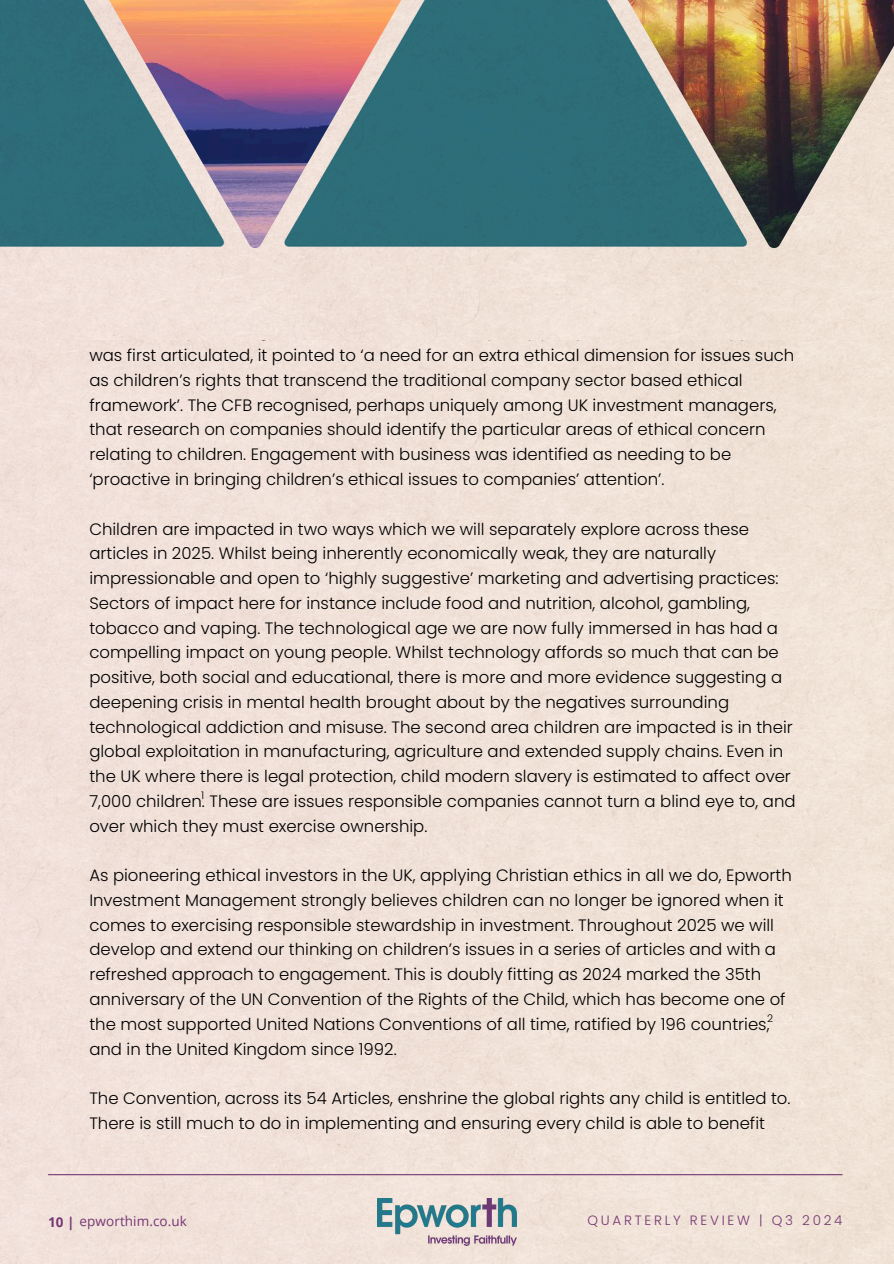
<style>
.page{position:relative;width:894px;height:1264px;background:#fff}
.page>*{position:absolute;margin:0;border:0;box-sizing:border-box;transform-origin:0 0}
.t1{font:300 16.5px/24.8px "Poppins";color:#000}
.t2{font:300 13.5px "Poppins";letter-spacing:.2em;color:#763773}
.t3{font:13.5px "Open Sans";letter-spacing:.005em;color:#763773}
.t4{font:300 10.5px "Poppins";color:#000}
.s1{font-weight:700}
</style>
<div class="page">
<div style="left:0;top:339px;width:893px;height:924px;background:#f0e1d9"></div>
<img style="left:0;top:0;width:893px;height:339px">
<img style="left:377px;top:1197px;width:139px;height:48px">
<hr style="left:48px;top:1174px;width:794px;height:1px;background:#763773">
<img style="left:43px;top:0;width:424px;height:248px">
<img style="left:562px;top:0;width:331px;height:248px">
<p class="t1" style="left:89px;top:343px;width:706px">was first articulated, it pointed to ‘a need for an extra ethical dimension for issues such as children’s rights that transcend the traditional company sector based ethical framework’. The CFB recognised, perhaps uniquely among UK investment managers, that research on companies should identify the particular areas of ethical concern relating to children. Engagement with business was identified as needing to be ‘proactive in bringing children’s ethical issues to companies’ attention’.</p>
<p class="t1" style="left:89px;top:516px;width:707px">Children are impacted in two ways which we will separately explore across these articles in 2025. Whilst being inherently economically weak, they are naturally impressionable and open to ‘highly suggestive’ marketing and advertising practices:<br>Sectors of impact here for instance include food and nutrition, alcohol, gambling, tobacco and vaping. The technological age we are now fully immersed in has had a compelling impact on young people. Whilst technology affords so much that can be positive, both social and educational, there is more and more evidence suggesting a deepening crisis in mental health brought about by the negatives surrounding technological addiction and misuse. The second area children are impacted is in their global exploitation in manufacturing, agriculture and extended supply chains. Even in the UK where there is legal protection, child modern slavery is estimated to affect over 7,000 children. These are issues responsible companies cannot turn a blind eye to, and over which they must exercise ownership.</p>
<p class="t1" style="left:89px;top:863px;width:703px">As pioneering ethical investors in the UK, applying Christian ethics in all we do, Epworth Investment Management strongly believes children can no longer be ignored when it comes to exercising responsible stewardship in investment. Throughout 2025 we will develop and extend our thinking on children’s issues in a series of articles and with a refreshed approach to engagement. This is doubly fitting as 2024 marked the 35th anniversary of the UN Convention of the Rights of the Child, which has become one of the most supported United Nations Conventions of all time, ratified by 196 countries, and in the United Kingdom since 1992.</p>
<p class="t1" style="left:89px;top:1085px;width:702px">The Convention, across its 54 Articles, enshrine the global rights any child is entitled to.<br>There is still much to do in implementing and ensuring every child is able to benefit</p>
<p class="t4" style="left:201px;top:788px;width:5px">1</p>
<p class="t4" style="left:766px;top:1010px;width:8px">2</p>
<p class="t3" style="left:48px;top:1211px;width:140px"><span class="s1">10 |</span> epworthim.co.uk</p>
<p class="t2" style="left:587px;top:1211px;width:256px">QUARTERLY REVIEW | Q3 2024</p>
</div>
